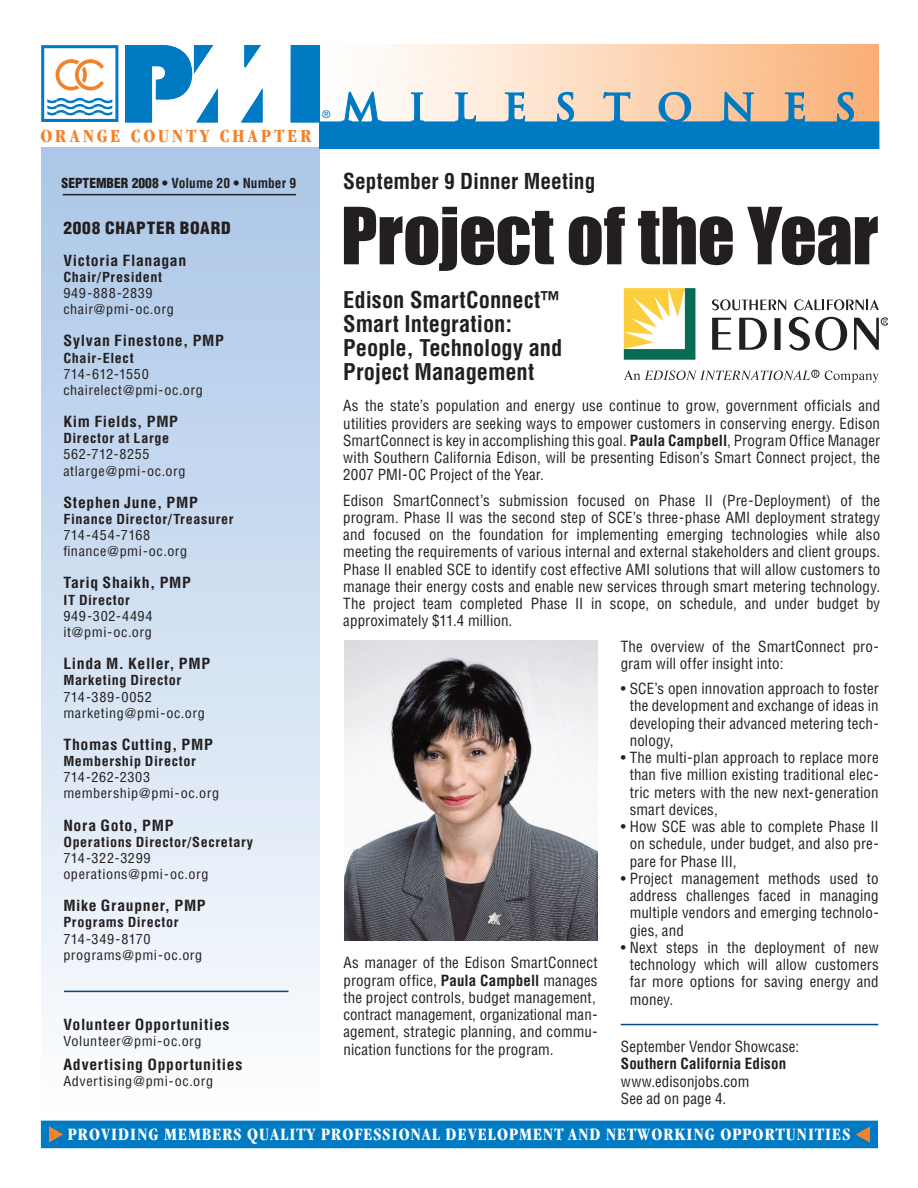
<style>
.page{position:relative;width:918px;height:1188px;background:#fff}
.page>*{position:absolute;margin:0;border:0;box-sizing:border-box;transform-origin:0 0}
.t1{font:72.75px "Impact";letter-spacing:-.01em;color:#231f20}
.t2{font:700 44.4px "Helvetica";color:#231f20;scale:.9 1}
.t3{font:700 condensed 22.5px/24px "Helvetica";color:#231f20}
.t4{font:700 condensed 21.45px "Helvetica";color:#231f20}
.t5{font:700 condensed 19.2px "Garamond";letter-spacing:.165em;color:#f4822b}
.t6{font:700 condensed 18px "Garamond";letter-spacing:.06em;color:#fff}
.t7{font:900 condensed 16.5px "Helvetica";letter-spacing:.045em;color:#231f20;scale:1.05 1}
.t8{font:condensed 15px/17.2px "Helvetica";letter-spacing:.01em;color:#231f20;text-align:justify}
.t9{font:700 condensed 15px "Helvetica";letter-spacing:.04em;color:#231f20;scale:1.05 1}
.t10{font:700 condensed 15px "Helvetica";letter-spacing:.005em;color:#231f20}
.t11{font:condensed 13.5px/16.2px "Helvetica";letter-spacing:.04em;color:#231f20;scale:1.05 1}
.t12{font:700 condensed 13.5px "Helvetica";letter-spacing:.04em;color:#231f20;scale:1.05 1}
.t13{font:700 condensed 13.5px "Helvetica";color:#231f20}
.t14{font:10.5px "Helvetica";color:#007ac2}
.s1{font-weight:900}
.s2{font-weight:700}
</style>
<div class="page">
<div style="left:41px;top:148px;width:278px;height:975px;background:linear-gradient(to bottom,#aac6e7,#fcfdfe)"></div>
<div style="left:41px;top:1121px;width:837px;height:27px;background:#007ac2"></div>
<svg style="left:320px;top:92px;width:559px;height:56px;background:#6da3c0"></svg>
<svg style="left:857px;top:1127px;width:13px;height:15px"></svg>
<svg style="left:49px;top:1127px;width:13px;height:15px"></svg>
<svg style="left:245px;top:45px;width:16px;height:22px"></svg>
<div style="left:291px;top:45px;width:28px;height:77px;background:#007ac2"></div>
<div style="left:291px;top:45px;width:29px;height:77px;border:1px solid #007ac2"></div>
<svg style="left:241px;top:89px;width:21px;height:33px"></svg>
<svg style="left:125px;top:45px;width:93px;height:77px"></svg>
<svg style="left:41px;top:45px;width:77px;height:77px"></svg>
<hr style="left:63px;top:194px;width:233px;height:1px;background:#231f20">
<hr style="left:64px;top:991px;width:224px;height:1px;background:#004982">
<svg style="left:825px;top:371px;width:54px;height:12px"></svg>
<div style="left:811px;top:370px;width:8px;height:8px;border:1px solid #231f20;border-radius:50%"></div>
<svg style="left:624px;top:370px;width:194px;height:10px"></svg>
<svg style="left:712px;top:318px;width:19px;height:32px"></svg>
<svg style="left:739px;top:318px;width:28px;height:32px"></svg>
<svg style="left:789px;top:317px;width:58px;height:34px"></svg>
<svg style="left:854px;top:317px;width:33px;height:33px"></svg>
<svg style="left:712px;top:299px;width:74px;height:11px"></svg>
<svg style="left:794px;top:299px;width:85px;height:11px"></svg>
<svg style="left:624px;top:288px;width:71px;height:72px"></svg>
<img style="left:345px;top:640px;width:253px;height:301px">
<hr style="left:621px;top:1024px;width:257px;height:1px;background:#004982">
<p class="t5" style="left:40px;top:125px;width:272px">ORANGE COUNTY CHAPTER</p>
<p class="t14" style="left:322px;top:108px;width:9px">®</p>
<p class="t13" style="left:62px;top:175px;width:236px"><span class="s1">SEPTEMBER 2008</span> • Volume 20 • Number 9</p>
<p class="t7" style="left:63px;top:217px;width:161px">2008 CHAPTER BOARD</p>
<p class="t9" style="left:63px;top:251px;width:119px">Victoria Flanagan</p>
<p class="t12" style="left:63px;top:269px;width:96px">Chair/President</p>
<p class="t11" style="left:63px;top:285px;width:107px">949-888-2839 chair@pmi-oc.org</p>
<p class="t9" style="left:63px;top:332px;width:154px">Sylvan Finestone, PMP</p>
<p class="t12" style="left:63px;top:349px;width:68px">Chair-Elect</p>
<p class="t11" style="left:63px;top:366px;width:134px">714-612-1550 chairelect@pmi-oc.org</p>
<p class="t9" style="left:63px;top:412px;width:111px">Kim Fields, PMP</p>
<p class="t12" style="left:63px;top:430px;width:102px">Director at Large</p>
<p class="t11" style="left:63px;top:446px;width:118px">562-712-8255 atlarge@pmi-oc.org</p>
<p class="t9" style="left:63px;top:493px;width:130px">Stephen June, PMP</p>
<p class="t12" style="left:63px;top:511px;width:164px">Finance Director/Treasurer</p>
<p class="t11" style="left:63px;top:527px;width:120px">714-454-7168 finance@pmi-oc.org</p>
<p class="t9" style="left:63px;top:574px;width:123px">Tariq Shaikh, PMP</p>
<p class="t12" style="left:63px;top:592px;width:65px">IT Director</p>
<p class="t11" style="left:63px;top:608px;width:87px">949-302-4494 it@pmi-oc.org</p>
<p class="t9" style="left:63px;top:655px;width:141px">Linda M. Keller, PMP</p>
<p class="t12" style="left:63px;top:672px;width:114px">Marketing Director</p>
<p class="t11" style="left:63px;top:688px;width:136px">714-389-0052 marketing@pmi-oc.org</p>
<p class="t9" style="left:63px;top:735px;width:144px">Thomas Cutting, PMP</p>
<p class="t12" style="left:63px;top:753px;width:128px">Membership Director</p>
<p class="t11" style="left:63px;top:769px;width:150px">714-262-2303 membership@pmi-oc.org</p>
<p class="t9" style="left:63px;top:816px;width:106px">Nora Goto, PMP</p>
<p class="t12" style="left:63px;top:834px;width:182px">Operations Director/Secretary</p>
<p class="t11" style="left:63px;top:850px;width:140px">714-322-3299 operations@pmi-oc.org</p>
<p class="t9" style="left:63px;top:897px;width:137px">Mike Graupner, PMP</p>
<p class="t12" style="left:63px;top:914px;width:111px">Programs Director</p>
<p class="t11" style="left:63px;top:930px;width:134px">714-349-8170 programs@pmi-oc.org</p>
<p class="t9" style="left:63px;top:1015px;width:160px">Volunteer Opportunities</p>
<p class="t11" style="left:63px;top:1033px;width:133px">Volunteer@pmi-oc.org</p>
<p class="t9" style="left:63px;top:1055px;width:172px">Advertising Opportunities</p>
<p class="t11" style="left:63px;top:1073px;width:144px">Advertising@pmi-oc.org</p>
<h3 class="t4" style="left:343px;top:168px;width:254px">September 9 Dinner Meeting</h3>
<h1 class="t1" style="left:341px;top:191px;width:539px">Project of the Year</h1>
<h3 class="t3" style="left:343px;top:287px;width:221px">Edison SmartConnect™<br>Smart Integration:<br>People, Technology and<br>Project Management</h3>
<h2 class="t2" style="left:772px;top:307px;width:14px">I</h2>
<p class="t8" style="left:343px;top:397px;width:539px">As the state’s population and energy use continue to grow, government officials and utilities providers are seeking ways to empower customers in conserving energy. Edison SmartConnect is key in accomplishing this goal. <span class="s2">Paula Campbell</span>, Program Office Manager with Southern California Edison, will be presenting Edison’s Smart Connect project, the 2007 PMI-OC Project of the Year.</p>
<p class="t8" style="left:343px;top:491px;width:539px">Edison SmartConnect’s submission focused on Phase II (Pre-Deployment) of the program. Phase II was the second step of SCE’s three-phase AMI deployment strategy and focused on the foundation for implementing emerging technologies while also meeting the requirements of various internal and external stakeholders and client groups.<br>Phase II enabled SCE to identify cost effective AMI solutions that will allow customers to manage their energy costs and enable new services through smart metering technology.<br>The project team completed Phase II in scope, on schedule, and under budget by approximately $11.4 million.</p>
<p class="t8" style="left:344px;top:954px;width:256px;text-align:left">As manager of the Edison SmartConnect program office, <span class="s2">Paula Campbell</span> manages the project controls, budget management, contract management, organizational man&shy;agement, strategic planning, and commu&shy;nication functions for the program.</p>
<p class="t8" style="left:621px;top:637px;width:260px">The overview of the SmartConnect pro&shy;gram will offer insight into:</p>
<p class="t8" style="left:630px;top:680px;width:251px;text-indent:-9px">• SCE’s open innovation approach to foster the development and exchange of ideas in developing their advanced metering tech&shy;nology,</p>
<p class="t8" style="left:630px;top:749px;width:251px;text-indent:-9px">• The multi-plan approach to replace more than five million existing traditional elec&shy;tric meters with the new next-generation smart devices,</p>
<p class="t8" style="left:630px;top:818px;width:251px;text-indent:-9px">• How SCE was able to complete Phase II on schedule, under budget, and also pre&shy;pare for Phase III,</p>
<p class="t8" style="left:630px;top:870px;width:251px;text-indent:-9px">• Project management methods used to address challenges faced in managing multiple vendors and emerging technolo&shy;gies, and</p>
<p class="t8" style="left:630px;top:939px;width:251px;text-indent:-9px">• Next steps in the deployment of new technology which will allow customers far more options for saving energy and money.</p>
<p class="t8" style="left:621px;top:1038px;width:180px">September Vendor Showcase:</p>
<p class="t10" style="left:621px;top:1055px;width:167px">Southern California Edison</p>
<p class="t8" style="left:621px;top:1072px;width:130px">www.edisonjobs.com<br>See ad on page 4.</p>
<p class="t6" style="left:68px;top:1124px;width:784px">PROVIDING MEMBERS QUALITY PROFESSIONAL DEVELOPMENT AND NETWORKING OPPORTUNITIES</p>
</div>
